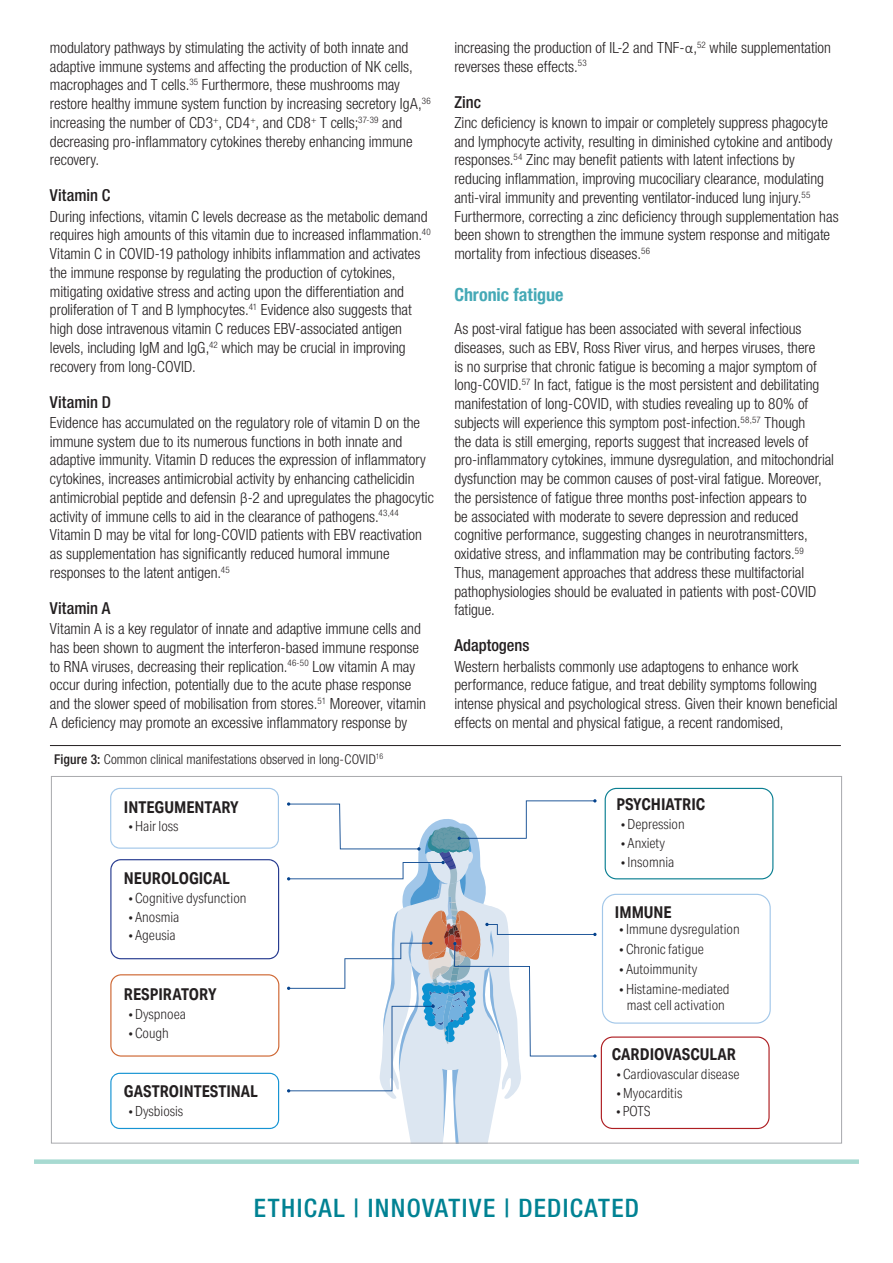
<style>
.page{position:relative;width:893px;height:1263px;background:#fff}
.page>*{position:absolute;margin:0;border:0;box-sizing:border-box;transform-origin:0 0}
.t1{font:500 condensed 25.5px "Helvetica Neue LT Std";letter-spacing:.055em;color:#008293}
.subheading_-_green{font:700 condensed 18px "Helvetica Neue LT Com";color:#45a9b6}
.subheading_-_black{font:500 condensed 16.5px "Helvetica Neue LT Std";color:#231f20}
.t2{font:700 16.35px "Aktiv Grotesk Cd";color:#231f20}
.Body_text{font:300 condensed 15.3px/18.8px "Helvetica Neue LT Std";color:#231f20}
.t3{font:300 14.1px/16.4px "Aktiv Grotesk Cd";color:#231f20;text-align:center}
.Figure_titles{font:300 condensed 13.5px "Helvetica Neue LT Std";letter-spacing:.005em;color:#231f20}
.s1{font-family:"Calibri";font-stretch:normal}
.s2{font-weight:500}
</style>
<div class="page">
<div style="left:34px;top:1159px;width:825px;height:5px;background:#a7dad1"></div>
<svg style="left:110px;top:859px;width:169px;height:100px"></svg>
<svg style="left:110px;top:974px;width:169px;height:82px"></svg>
<svg style="left:110px;top:1073px;width:169px;height:56px"></svg>
<svg style="left:110px;top:788px;width:169px;height:61px"></svg>
<svg style="left:287px;top:788px;width:486px;height:353px"></svg>
<img style="left:448px;top:981px;width:9px;height:16px">
<hr style="left:50px;top:745px;width:791px;height:1px;background:#231f20">
<p class="Body_text" style="left:50px;top:38px;width:382px">modulatory pathways by stimulating the activity of both innate and adaptive immune systems and affecting the production of NK cells, macrophages and T cells.<sup>35</sup> Furthermore, these mushrooms may restore healthy immune system function by increasing secretory IgA,<sup>36 </sup>increasing the number of CD3<sup>+</sup>, CD4<sup>+</sup>, and CD8<sup>+</sup> T cells;<sup>37-39</sup> and decreasing pro-inflammatory cytokines thereby enhancing immune recovery.</p>
<p class="subheading_-_black" style="left:50px;top:186px;width:62px">Vitamin C</p>
<p class="Body_text" style="left:50px;top:207px;width:382px">During infections, vitamin C levels decrease as the metabolic demand requires high amounts of this vitamin due to increased inflammation.<sup>40<br></sup>Vitamin C in COVID-19 pathology inhibits inflammation and activates the immune response by regulating the production of cytokines, mitigating oxidative stress and acting upon the differentiation and proliferation of T and B lymphocytes.<sup>41</sup> Evidence also suggests that high dose intravenous vitamin C reduces EBV-associated antigen levels, including IgM and IgG,<sup>42</sup> which may be crucial in improving recovery from long-COVID.</p>
<p class="subheading_-_black" style="left:50px;top:392px;width:63px">Vitamin D</p>
<p class="Body_text" style="left:50px;top:413px;width:385px">Evidence has accumulated on the regulatory role of vitamin D on the immune system due to its numerous functions in both innate and adaptive immunity. Vitamin D reduces the expression of inflammatory cytokines, increases antimicrobial activity by enhancing cathelicidin antimicrobial peptide and defensin <span class="s1">β</span>-2 and upregulates the phagocytic activity of immune cells to aid in the clearance of pathogens.<sup>43,44<br></sup>Vitamin D may be vital for long-COVID patients with EBV reactivation as supplementation has significantly reduced humoral immune responses to the latent antigen.<sup>45</sup></p>
<p class="subheading_-_black" style="left:50px;top:598px;width:62px">Vitamin A</p>
<p class="Body_text" style="left:50px;top:619px;width:378px">Vitamin A is a key regulator of innate and adaptive immune cells and has been shown to augment the interferon-based immune response to RNA viruses, decreasing their replication.<sup>46-50</sup> Low vitamin A may occur during infection, potentially due to the acute phase response and the slower speed of mobilisation from stores.<sup>51</sup> Moreover, vitamin A deficiency may promote an excessive inflammatory response by</p>
<p class="Figure_titles" style="left:54px;top:751px;width:331px"><span class="s2">Figure 3:</span> Common clinical manifestations observed in long-COVID<sup>16</sup></p>
<p class="t2" style="left:124px;top:797px;width:116px">INTEGUMENTARY</p>
<p class="t3" style="left:129px;top:818px;width:51px">• Hair loss</p>
<p class="t2" style="left:124px;top:868px;width:107px">NEUROLOGICAL</p>
<p class="t3" style="left:129px;top:889px;width:119px">• Cognitive dysfunction</p>
<p class="t3" style="left:129px;top:908px;width:52px">• Anosmia</p>
<p class="t3" style="left:129px;top:927px;width:49px">• Ageusia</p>
<p class="t2" style="left:124px;top:984px;width:94px">RESPIRATORY</p>
<p class="t3" style="left:129px;top:1005px;width:59px">• Dyspnoea</p>
<p class="t3" style="left:129px;top:1024px;width:42px">• Cough</p>
<p class="t2" style="left:124px;top:1081px;width:136px">GASTROINTESTINAL</p>
<p class="t3" style="left:129px;top:1103px;width:56px">• Dysbiosis</p>
<p class="Body_text" style="left:454px;top:38px;width:378px">increasing the production of IL-2 and TNF-<span class="s1">α</span>,<sup>52</sup> while supplementation reverses these effects.<sup>53</sup></p>
<p class="subheading_-_black" style="left:454px;top:92px;width:28px">Zinc</p>
<p class="Body_text" style="left:454px;top:113px;width:386px">Zinc deficiency is known to impair or completely suppress phagocyte and lymphocyte activity, resulting in diminished cytokine and antibody responses.<sup>54</sup> Zinc may benefit patients with latent infections by reducing inflammation, improving mucociliary clearance, modulating anti-viral immunity and preventing ventilator-induced lung injury.<sup>55<br></sup>Furthermore, correcting a zinc deficiency through supplementation has been shown to strengthen the immune system response and mitigate mortality from infectious diseases.<sup>56</sup></p>
<p class="subheading_-_green" style="left:454px;top:284px;width:111px">Chronic fatigue</p>
<p class="Body_text" style="left:454px;top:319px;width:381px">As post-viral fatigue has been associated with several infectious diseases, such as EBV, Ross River virus, and herpes viruses, there<br>is no surprise that chronic fatigue is becoming a major symptom of long-COVID.<sup>57</sup> In fact, fatigue is the most persistent and debilitating manifestation of long-COVID, with studies revealing up to 80% of subjects will experience this symptom post-infection.<sup>58,57</sup> Though<br>the data is still emerging, reports suggest that increased levels of pro-inflammatory cytokines, immune dysregulation, and mitochondrial dysfunction may be common causes of post-viral fatigue. Moreover, the persistence of fatigue three months post-infection appears to<br>be associated with moderate to severe depression and reduced cognitive performance, suggesting changes in neurotransmitters, oxidative stress, and inflammation may be contributing factors.<sup>59<br></sup>Thus, management approaches that address these multifactorial pathophysiologies should be evaluated in patients with post-COVID fatigue.</p>
<p class="subheading_-_black" style="left:454px;top:636px;width:77px">Adaptogens</p>
<p class="Body_text" style="left:454px;top:657px;width:385px">Western herbalists commonly use adaptogens to enhance work performance, reduce fatigue, and treat debility symptoms following intense physical and psychological stress. Given their known beneficial effects on mental and physical fatigue, a recent randomised,</p>
<p class="t2" style="left:616px;top:794px;width:90px">PSYCHIATRIC</p>
<p class="t3" style="left:621px;top:816px;width:65px">• Depression</p>
<p class="t3" style="left:621px;top:835px;width:45px">• Anxiety</p>
<p class="t3" style="left:621px;top:853px;width:55px">• Insomnia</p>
<p class="t2" style="left:615px;top:902px;width:58px">IMMUNE</p>
<p class="t3" style="left:620px;top:921px;width:122px">• Immune dysregulation</p>
<p class="t3" style="left:620px;top:941px;width:86px">• Chronic fatigue</p>
<p class="t3" style="left:620px;top:961px;width:79px">• Autoimmunity</p>
<p class="t3" style="left:620px;top:981px;width:111px">• Histamine-mediated mast cell activation</p>
<p class="t2" style="left:612px;top:1044px;width:126px">CARDIOVASCULAR</p>
<p class="t3" style="left:617px;top:1066px;width:124px">• Cardiovascular disease</p>
<p class="t3" style="left:617px;top:1084px;width:67px">• Myocarditis</p>
<p class="t3" style="left:617px;top:1103px;width:36px">• POTS</p>
<h1 class="t1" style="left:254px;top:1193px;width:387px">ETHICAL | INNOVATIVE | DEDICATED</h1>
</div>
